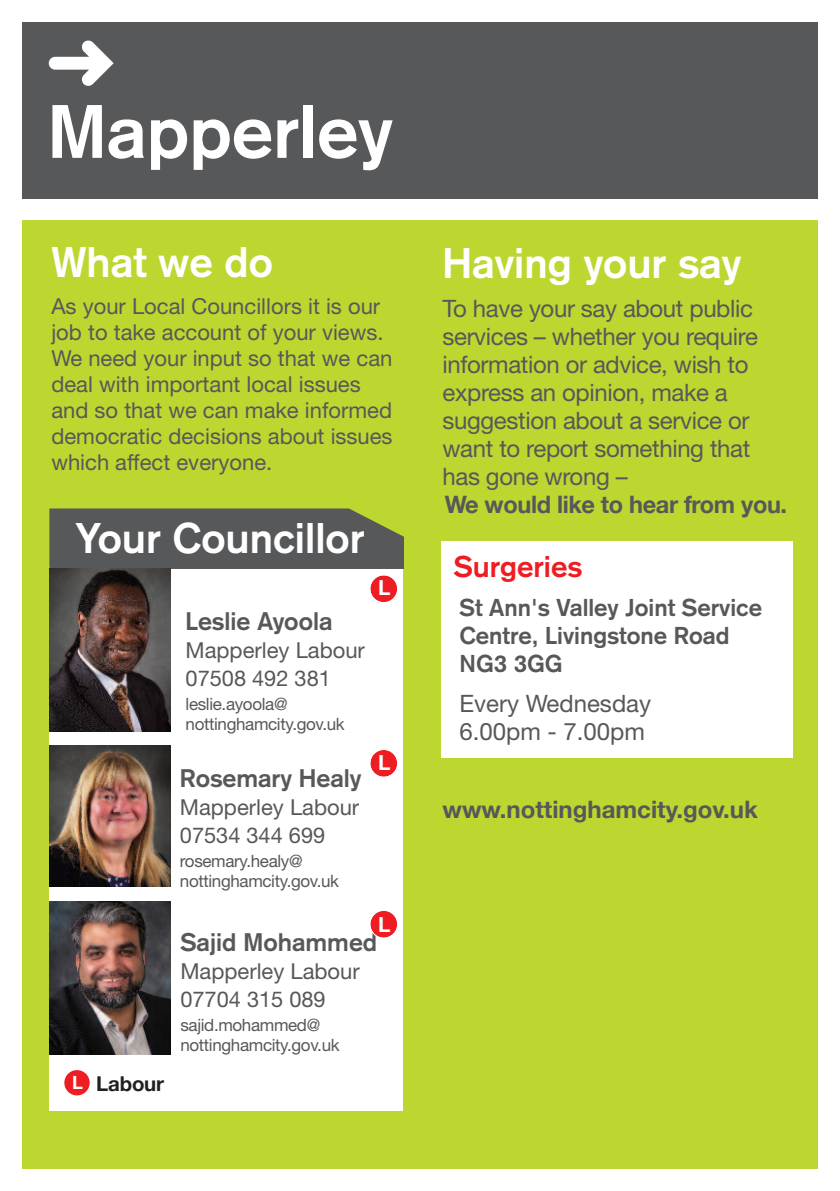
<style>
.page{position:relative;width:840px;height:1191px;background:#fff}
.page>*{position:absolute;margin:0;border:0;box-sizing:border-box;transform-origin:0 0}
.t1{font:700 74.2px "Akzidenz Grotesk";color:#fff}
.t2{font:700 42px "Akzidenz Grotesk";color:#fff}
.t3{font:700 29.4px "Akzidenz Grotesk";color:#ee1d23}
.t4{font:700 25px "Akzidenz Grotesk";color:#57585a}
.t5{font:24px/28px "Helvetica Neue";letter-spacing:-.015em;color:#57585a}
.t6{font:700 24px/28px "Akzidenz Grotesk";color:#57585a}
.t7{font:700 24px "Helvetica Neue";color:#57585a}
.t8{font:22px/26px "Helvetica Neue";color:#57585a}
.t9{font:21.8px "Helvetica Neue";color:#57585a}
.t10{font:700 20.8px "Helvetica Neue";color:#fff}
.t11{font:700 20.4px "Helvetica Neue";letter-spacing:-.01em;color:#231f20}
.t12{font:17px/20px "Helvetica Neue";letter-spacing:-.02em;color:#57585a}
.s1{font-size:18.2px;color:#fff}
</style>
<div class="page">
<div style="left:22px;top:22px;width:795px;height:176px;background:#57585a"></div>
<div style="left:22px;top:220px;width:795px;height:948px;background:#bed630"></div>
<svg style="left:49px;top:40px;width:65px;height:46px"></svg>
<div style="left:441px;top:541px;width:351px;height:216px;background:#fff"></div>
<div style="left:49px;top:567px;width:354px;height:543px;background:#fff"></div>
<div style="left:49px;top:508px;width:355px;height:61px;background:#57585a"></div>
<img style="left:49px;top:569px;width:121px;height:162px">
<img style="left:50px;top:901px;width:120px;height:153px">
<img style="left:49px;top:745px;width:121px;height:141px">
<div style="left:64px;top:1070px;width:26px;height:25px;background:#ee1d23;border-radius:50%"></div>
<div style="left:370px;top:575px;width:27px;height:27px;background:#ee1d23;border-radius:50%"></div>
<div style="left:369px;top:574px;width:29px;height:29px;border:2px solid #fff;border-radius:50%"></div>
<div style="left:370px;top:750px;width:27px;height:26px;background:#ee1d23;border-radius:50%"></div>
<div style="left:369px;top:749px;width:29px;height:28px;border:2px solid #fff;border-radius:50%"></div>
<div style="left:370px;top:910px;width:27px;height:27px;background:#ee1d23;border-radius:50%"></div>
<div style="left:369px;top:909px;width:29px;height:29px;border:2px solid #fff;border-radius:50%"></div>
<h1 class="t1" style="left:48px;top:105px;width:346px">Mapperley</h1>
<h2 class="t2" style="left:51px;top:247px;width:223px">What we do</h2>
<p class="t8" style="left:51px;top:296px;width:342px">As your Local Councillors it is our job to take account of your views.<br>We need your input so that we can deal with important local issues and so that we can make informed democratic decisions about issues which affect everyone.</p>
<h2 class="t2" style="left:75px;top:523px;width:291px">Your Councillor</h2>
<p class="t4" style="left:185px;top:612px;width:148px">Leslie Ayoola</p>
<p class="t8" style="left:185px;top:639px;width:181px">Mapperley Labour</p>
<p class="t9" style="left:185px;top:670px;width:147px">07508 492 381</p>
<p class="t12" style="left:185px;top:695px;width:161px">leslie.ayoola@ nottinghamcity.gov.uk</p>
<p class="t4" style="left:180px;top:769px;width:183px">Rosemary Healy</p>
<p class="t8" style="left:180px;top:796px;width:181px">Mapperley Labour</p>
<p class="t9" style="left:180px;top:827px;width:147px">07534 344 699</p>
<p class="t12" style="left:180px;top:852px;width:161px">rosemary.healy@ nottinghamcity.gov.uk</p>
<p class="t10" style="left:378px;top:575px;width:14px">L</p>
<p class="t10" style="left:378px;top:749px;width:14px">L</p>
<p class="t11" style="left:72px;top:1071px;width:94px"><span class="s1">L</span> Labour</p>
<p class="t10" style="left:378px;top:912px;width:14px">L</p>
<p class="t4" style="left:180px;top:933px;width:198px">Sajid Mohammed</p>
<p class="t8" style="left:180px;top:960px;width:181px">Mapperley Labour</p>
<p class="t9" style="left:180px;top:991px;width:147px">07704 315 089</p>
<p class="t12" style="left:180px;top:1017px;width:161px">sajid.mohammed@ nottinghamcity.gov.uk</p>
<h2 class="t2" style="left:442px;top:248px;width:300px">Having your say</h2>
<p class="t5" style="left:442px;top:297px;width:317px">To have your say about public services – whether you require information or advice, wish to express an opinion, make a suggestion about a service or want to report something that has gone wrong –</p>
<p class="t7" style="left:444px;top:489px;width:344px">We would like to hear from you.</p>
<h3 class="t3" style="left:453px;top:556px;width:130px">Surgeries</h3>
<p class="t6" style="left:459px;top:595px;width:304px">St Ann's Valley Joint Service<br>Centre, Livingstone Road<br>NG3 3GG</p>
<p class="t5" style="left:459px;top:691px;width:193px">Every Wednesday<br>6.00pm - 7.00pm</p>
<p class="t7" style="left:442px;top:795px;width:317px">www.nottinghamcity.gov.uk</p>
</div>
